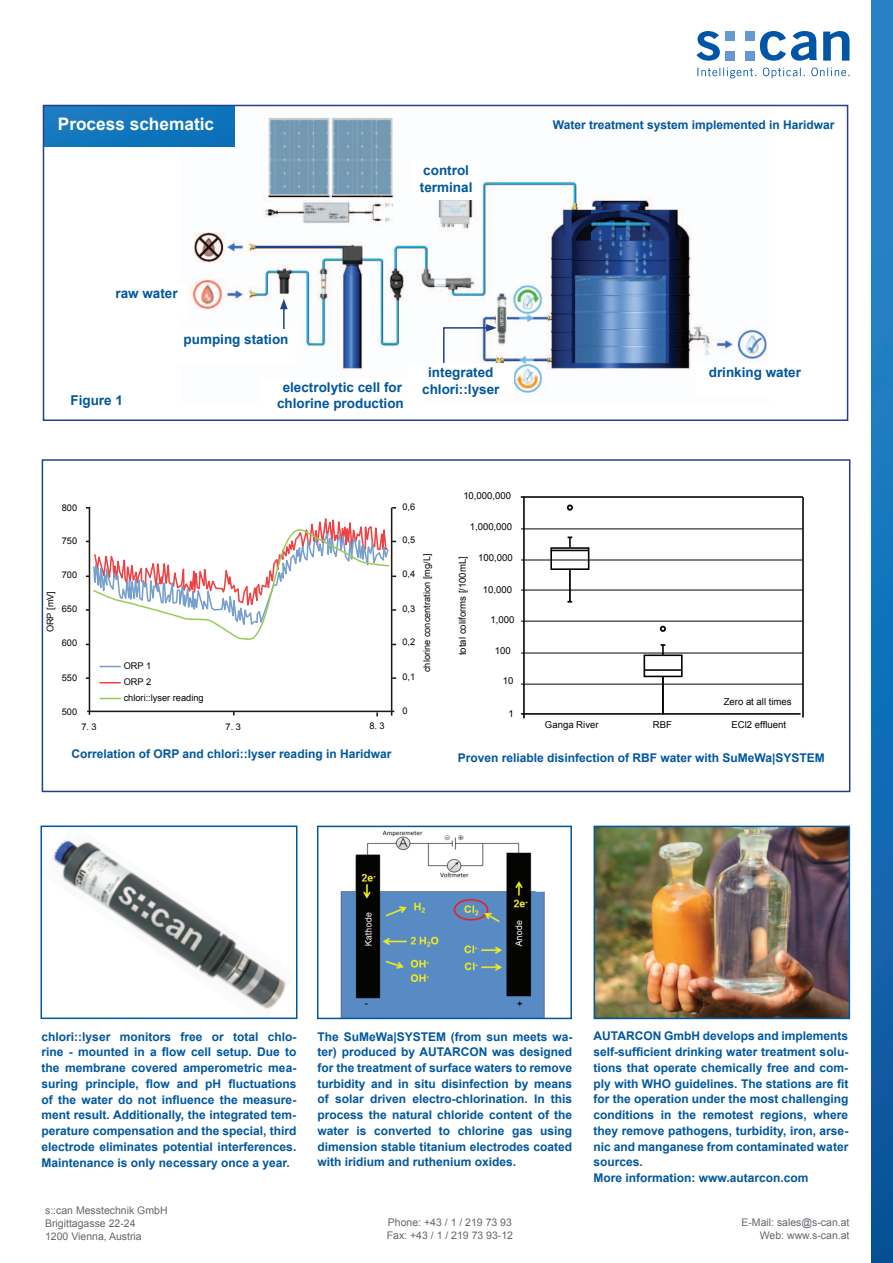
<style>
.page{position:relative;width:893px;height:1263px;background:#fff}
.page>*{position:absolute;margin:0;border:0;box-sizing:border-box;transform-origin:0 0}
.t1{font:700 17.25px "Arial";color:#fff}
.t2{font:700 13.5px/16.5px "Arial";color:#01579e;text-align:center}
.t3{font:700 12px/15.8px "Arial";color:#01579e;text-align:justify}
.t4{font:10.5px/12.6px "Arial";color:#62686d}
.t5{font:9.6px "Arial";color:#040503}
.t6{font:9.3px/16px "Arial";color:#040503}
</style>
<div class="page">
<img style="left:179px;top:110px;width:588px;height:283px">
<svg style="left:696px;top:31px;width:24px;height:30px"></svg>
<svg style="left:760px;top:31px;width:57px;height:30px"></svg>
<svg style="left:823px;top:31px;width:26px;height:30px"></svg>
<div style="left:725px;top:31px;width:10px;height:10px;background:#6599d1"></div>
<div style="left:745px;top:31px;width:10px;height:10px;background:#6599d1"></div>
<div style="left:725px;top:51px;width:10px;height:10px;background:#6599d1"></div>
<div style="left:745px;top:51px;width:10px;height:10px;background:#6599d1"></div>
<svg style="left:697px;top:68px;width:152px;height:10px"></svg>
<img style="left:340px;top:830px;width:205px;height:186px">
<div style="left:317px;top:826px;width:255px;height:193px;border:2px solid #01579e"></div>
<img style="left:53px;top:838px;width:236px;height:171px">
<div style="left:41px;top:825px;width:256px;height:194px;border:2px solid #01579e"></div>
<img style="left:46px;top:108px;width:188px;height:38px">
<img style="left:872px;top:0;width:21px;height:1263px">
<div style="left:43px;top:105px;width:805px;height:316px;border:2px solid #253f8e"></div>
<div style="left:42px;top:459px;width:808px;height:333px;border:2px solid #253f8e"></div>
<img style="left:593px;top:825px;width:258px;height:195px">
<svg style="left:442px;top:324px;width:55px;height:39px"></svg>
<hr style="left:283px;top:307px;width:2px;height:22px;background:#253f8e">
<svg style="left:280px;top:299px;width:8px;height:10px"></svg>
<img style="left:497px;top:292px;width:10px;height:55px">
<hr style="left:89px;top:507px;width:1px;height:208px;background:#1a1a18">
<hr style="left:87px;top:711px;width:307px;height:1px;background:#1a1a18">
<hr style="left:391px;top:508px;width:1px;height:208px;background:#1a1a18">
<svg style="left:100px;top:698px;width:21px;height:1px"></svg>
<svg style="left:100px;top:682px;width:21px;height:1px"></svg>
<svg style="left:100px;top:666px;width:21px;height:1px"></svg>
<svg style="left:86px;top:506px;width:310px;height:139px"></svg>
<hr style="left:523px;top:497px;width:2px;height:221px;background:#040503">
<hr style="left:521px;top:713px;width:280px;height:2px;background:#040503">
<hr style="left:521px;top:496px;width:282px;height:2px;background:#040503">
<hr style="left:802px;top:497px;width:2px;height:220px;background:#040503">
<div style="left:550px;top:547px;width:39px;height:23px;border:2px solid #040503"></div>
<div style="left:643px;top:654px;width:40px;height:23px;border:2px solid #040503"></div>
<hr style="left:644px;top:669px;width:37px;height:2px;background:#040503">
<hr style="left:552px;top:550px;width:36px;height:1px;background:#040503">
<svg style="left:568px;top:536px;width:4px;height:11px"></svg>
<hr style="left:569px;top:570px;width:2px;height:31px;background:#040503">
<div style="left:567px;top:504px;width:6px;height:7px;border:2px solid #040503;border-radius:50%"></div>
<svg style="left:661px;top:644px;width:4px;height:11px"></svg>
<hr style="left:662px;top:677px;width:2px;height:37px;background:#040503">
<svg style="left:660px;top:626px;width:6px;height:6px"></svg>
<hr style="left:521px;top:528px;width:282px;height:1px;background:#040503">
<hr style="left:521px;top:560px;width:282px;height:1px;background:#040503">
<hr style="left:521px;top:590px;width:282px;height:1px;background:#040503">
<hr style="left:521px;top:621px;width:282px;height:1px;background:#040503">
<hr style="left:521px;top:653px;width:282px;height:1px;background:#040503">
<hr style="left:521px;top:684px;width:282px;height:1px;background:#040503">
<div style="left:408px;top:363px;width:106px;height:35px;background:#fff"></div>
<div style="left:412px;top:161px;width:68px;height:39px;background:#fff"></div>
<div style="left:178px;top:329px;width:116px;height:35px;background:#fff"></div>
<div style="left:105px;top:284px;width:83px;height:34px;background:#fff"></div>
<div style="left:696px;top:363px;width:117px;height:34px;background:#fff"></div>
<div style="left:261px;top:378px;width:158px;height:35px;background:#fff"></div>
<h1 class="t1" style="left:58px;top:112px;width:158px">Process schematic</h1>
<p class="t2" style="left:420px;top:163px;width:54px;text-align:left">control terminal</p>
<p class="t3" style="left:553px;top:117px;width:283px">Water treatment system implemented in Haridwar</p>
<p class="t2" style="left:115px;top:285px;width:64px">raw water</p>
<p class="t2" style="left:184px;top:331px;width:107px">pumping station</p>
<p class="t2" style="left:283px;top:379px;width:121px">electrolytic cell for</p>
<p class="t2" style="left:70px;top:392px;width:54px">Figure 1</p>
<p class="t2" style="left:277px;top:396px;width:128px">chlorine production</p>
<p class="t2" style="left:422px;top:364px;width:79px">integrated chlori::lyser</p>
<p class="t2" style="left:709px;top:364px;width:94px">drinking water</p>
<p class="t6" style="left:62px;top:499px;width:17px">800</p>
<p class="t6" style="left:62px;top:532px;width:17px">750</p>
<p class="t6" style="left:62px;top:567px;width:17px">700</p>
<p class="t6" style="left:62px;top:601px;width:17px">650</p>
<p class="t6" style="left:62px;top:635px;width:17px">600</p>
<p class="t6" style="left:62px;top:670px;width:17px">550</p>
<p class="t6" style="left:62px;top:703px;width:17px">500</p>
<p class="t6" style="left:42px;top:632px;width:43px;rotate:-90deg">ORP [mV]</p>
<p class="t6" style="left:124px;top:658px;width:81px">ORP 1<br>ORP 2<br>chlori::lyser reading</p>
<p class="t6" style="left:81px;top:719px;width:17px">7. 3</p>
<p class="t6" style="left:226px;top:719px;width:17px">7. 3</p>
<p class="t6" style="left:369px;top:718px;width:17px">8. 3</p>
<p class="t6" style="left:402px;top:498px;width:14px">0,6</p>
<p class="t6" style="left:402px;top:532px;width:14px">0,5</p>
<p class="t6" style="left:402px;top:566px;width:14px">0,4</p>
<p class="t6" style="left:402px;top:600px;width:14px">0,3</p>
<p class="t6" style="left:402px;top:634px;width:14px">0,2</p>
<p class="t6" style="left:402px;top:669px;width:14px">0,1</p>
<p class="t6" style="left:402px;top:703px;width:7px">0</p>
<p class="t6" style="left:419px;top:672px;width:120px;rotate:-90deg">chlorine concentration [mg/L]</p>
<p class="t5" style="left:463px;top:489px;width:49px">10,000,000</p>
<p class="t5" style="left:470px;top:521px;width:44px">1,000,000</p>
<p class="t5" style="left:456px;top:655px;width:100px;rotate:-90deg">total coliforms [/100mL]</p>
<p class="t5" style="left:478px;top:552px;width:36px">100,000</p>
<p class="t5" style="left:483px;top:583px;width:31px">10,000</p>
<p class="t5" style="left:490px;top:613px;width:25px">1,000</p>
<p class="t5" style="left:495px;top:644px;width:17px">100</p>
<p class="t5" style="left:503px;top:674px;width:12px">10</p>
<p class="t5" style="left:508px;top:707px;width:7px">1</p>
<p class="t5" style="left:724px;top:695px;width:70px">Zero at all times</p>
<p class="t5" style="left:545px;top:718px;width:55px">Ganga River</p>
<p class="t5" style="left:653px;top:718px;width:21px">RBF</p>
<p class="t5" style="left:731px;top:718px;width:56px">ECl2 effluent</p>
<p class="t3" style="left:71px;top:746px;width:321px">Correlation of ORP and chlori::lyser reading in Haridwar</p>
<p class="t3" style="left:458px;top:751px;width:368px">Proven reliable disinfection of RBF water with SuMeWa|SYSTEM</p>
<p class="t3" style="left:42px;top:1029px;width:256px">chlori::lyser monitors free or total chlo&shy;rine - mounted in a flow cell setup. Due to the membrane covered amperometric mea&shy;suring principle, flow and pH fluctuations of the water do not influence the measure&shy;ment result. Additionally, the integrated tem&shy;perature compensation and the special, third electrode eliminates potential interferences.<br>Maintenance is only necessary once a year.</p>
<p class="t3" style="left:318px;top:1029px;width:256px">The SuMeWa|SYSTEM (from sun meets wa&shy;ter) produced by AUTARCON was designed for the treatment of surface waters to remove turbidity and in situ disinfection by means of solar driven electro-chlorination. In this process the natural chloride content of the water is converted to chlorine gas using dimension stable titanium electrodes coated with iridium and ruthenium oxides.</p>
<p class="t3" style="left:594px;top:1029px;width:256px;text-align:left">AUTARCON GmbH develops and implements self-sufficient drinking water treatment solu&shy;tions that operate chemically free and com&shy;ply with WHO guidelines. The stations are fit for the operation under the most challenging conditions in the remotest regions, where they remove pathogens, turbidity, iron, arse&shy;nic and manganese from contaminated water sources.<br>More information: www.autarcon.com</p>
<p class="t4" style="left:45px;top:1204px;width:124px">s::can Messtechnik GmbH<br>Brigittagasse 22-24<br>1200 Vienna, Austria</p>
<p class="t4" style="left:387px;top:1216px;width:128px">Phone: +43 / 1 / 219 73 93<br>Fax: +43 / 1 / 219 73 93-12</p>
<p class="t4" style="left:741px;top:1216px;width:110px;text-align:right">E-Mail: sales@s-can.at<br>Web: www.s-can.at</p>
</div>
